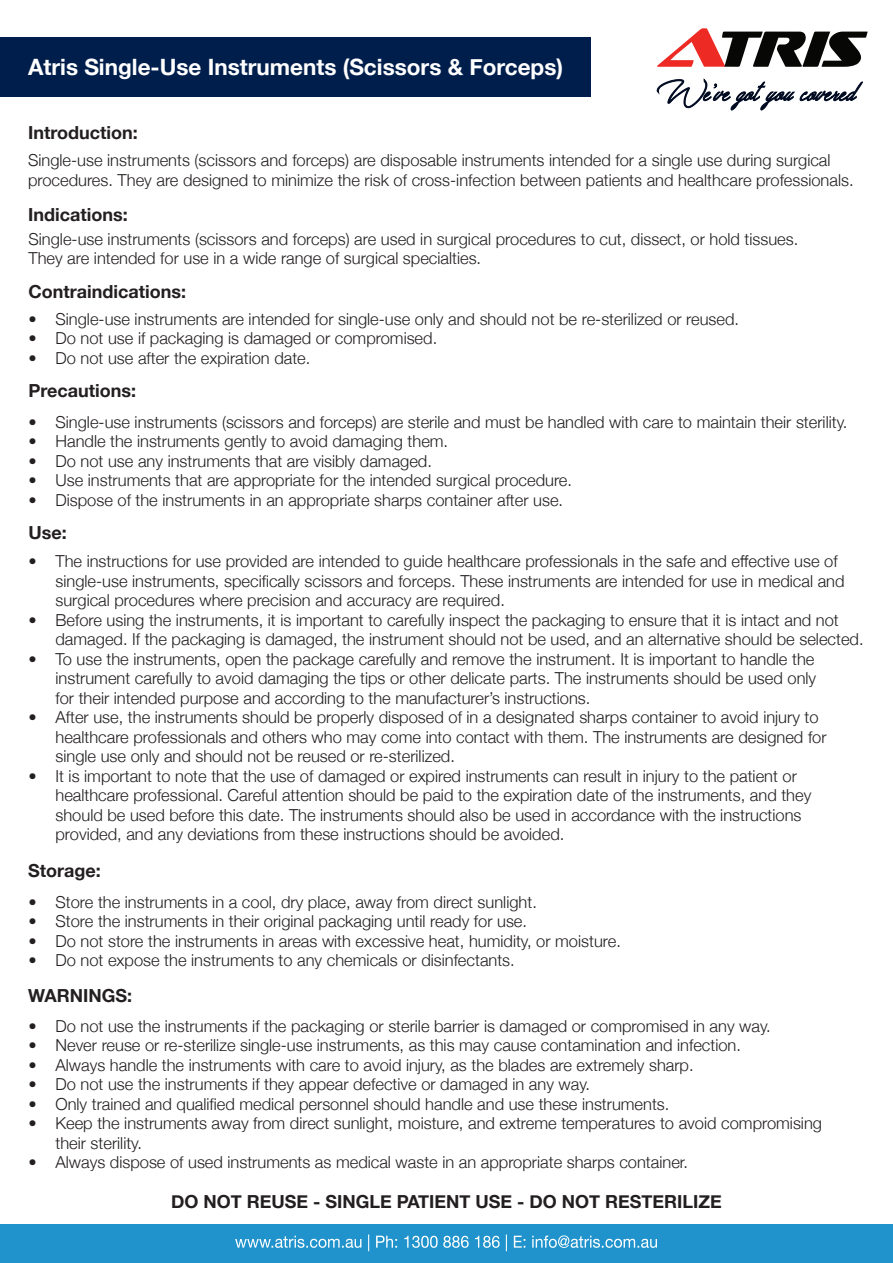
<style>
.page{position:relative;width:893px;height:1263px;background:#fff}
.page>*{position:absolute;margin:0;border:0;box-sizing:border-box;transform-origin:0 0}
.t1{font:700 22.5px "Helvetica Neue";color:#fff}
.t2{font:700 18px "Helvetica Neue";color:#231f20}
.t3{font:300 16.5px/19.5px "Helvetica Neue";color:#231f20}
</style>
<div class="page">
<div style="left:0;top:1225px;width:893px;height:38px;background:#2093cc"></div>
<svg style="left:235px;top:1234px;width:422px;height:17px"></svg>
<svg style="left:657px;top:79px;width:206px;height:31px"></svg>
<svg style="left:657px;top:28px;width:211px;height:39px"></svg>
<div style="left:0;top:37px;width:590px;height:59px;background:#001e4c"></div>
<p class="t1" style="left:28px;top:49px;width:536px">Atris Single-Use Instruments (Scissors &amp; Forceps)</p>
<p class="t2" style="left:28px;top:118px;width:111px">Introduction:</p>
<p class="t3" style="left:28px;top:149px;width:827px">Single-use instruments (scissors and forceps) are disposable instruments intended for a single use during surgical procedures. They are designed to minimize the risk of cross-infection between patients and healthcare professionals.</p>
<p class="t2" style="left:28px;top:200px;width:101px">Indications:</p>
<p class="t3" style="left:28px;top:228px;width:771px">Single-use instruments (scissors and forceps) are used in surgical procedures to cut, dissect, or hold tissues.<br>They are intended for use in a wide range of surgical specialties.</p>
<p class="t2" style="left:28px;top:278px;width:159px">Contraindications:</p>
<p class="t3" style="left:28px;top:308px;width:712px">• Single-use instruments are intended for single-use only and should not be re-sterilized or reused.</p>
<p class="t3" style="left:28px;top:327px;width:410px">• Do not use if packaging is damaged or compromised.</p>
<p class="t3" style="left:28px;top:347px;width:283px">• Do not use after the expiration date.</p>
<p class="t2" style="left:28px;top:376px;width:109px">Precautions:</p>
<p class="t3" style="left:28px;top:411px;width:820px">• Single-use instruments (scissors and forceps) are sterile and must be handled with care to maintain their sterility.</p>
<p class="t3" style="left:28px;top:430px;width:421px">• Handle the instruments gently to avoid damaging them.</p>
<p class="t3" style="left:28px;top:450px;width:405px">• Do not use any instruments that are visibly damaged.</p>
<p class="t3" style="left:28px;top:469px;width:545px">• Use instruments that are appropriate for the intended surgical procedure.</p>
<p class="t3" style="left:28px;top:489px;width:536px">• Dispose of the instruments in an appropriate sharps container after use.</p>
<p class="t2" style="left:28px;top:518px;width:40px">Use:</p>
<p class="t3" style="left:56px;top:550px;width:791px;text-indent:-27px">• The instructions for use provided are intended to guide healthcare professionals in the safe and effective use of single-use instruments, specifically scissors and forceps. These instruments are intended for use in medical and surgical procedures where precision and accuracy are required.</p>
<p class="t3" style="left:56px;top:609px;width:810px;text-indent:-27px">• Before using the instruments, it is important to carefully inspect the packaging to ensure that it is intact and not damaged. If the packaging is damaged, the instrument should not be used, and an alternative should be selected.</p>
<p class="t3" style="left:56px;top:648px;width:762px;text-align:justify;text-indent:-27px">• To use the instruments, open the package carefully and remove the instrument. It is important to handle the instrument carefully to avoid damaging the tips or other delicate parts. The instruments should be used only for their intended purpose and according to the manufacturer’s instructions.</p>
<p class="t3" style="left:56px;top:706px;width:773px;text-indent:-27px">• After use, the instruments should be properly disposed of in a designated sharps container to avoid injury to healthcare professionals and others who may come into contact with them. The instruments are designed for single use only and should not be reused or re-sterilized.</p>
<p class="t3" style="left:56px;top:765px;width:757px;text-indent:-27px">• It is important to note that the use of damaged or expired instruments can result in injury to the patient or healthcare professional. Careful attention should be paid to the expiration date of the instruments, and they should be used before this date. The instruments should also be used in accordance with the instructions provided, and any deviations from these instructions should be avoided.</p>
<p class="t2" style="left:28px;top:857px;width:74px">Storage:</p>
<p class="t3" style="left:28px;top:891px;width:510px">• Store the instruments in a cool, dry place, away from direct sunlight.</p>
<p class="t3" style="left:28px;top:910px;width:500px">• Store the instruments in their original packaging until ready for use.</p>
<p class="t3" style="left:28px;top:930px;width:594px">• Do not store the instruments in areas with excessive heat, humidity, or moisture.</p>
<p class="t3" style="left:28px;top:949px;width:488px">• Do not expose the instruments to any chemicals or disinfectants.</p>
<p class="t2" style="left:28px;top:981px;width:106px">WARNINGS:</p>
<p class="t3" style="left:28px;top:1015px;width:744px">• Do not use the instruments if the packaging or sterile barrier is damaged or compromised in any way.</p>
<p class="t3" style="left:28px;top:1034px;width:714px">• Never reuse or re-sterilize single-use instruments, as this may cause contamination and infection.</p>
<p class="t3" style="left:28px;top:1054px;width:667px">• Always handle the instruments with care to avoid injury, as the blades are extremely sharp.</p>
<p class="t3" style="left:28px;top:1073px;width:563px">• Do not use the instruments if they appear defective or damaged in any way.</p>
<p class="t3" style="left:28px;top:1093px;width:642px">• Only trained and qualified medical personnel should handle and use these instruments.</p>
<p class="t3" style="left:56px;top:1112px;width:768px;text-indent:-27px">• Keep the instruments away from direct sunlight, moisture, and extreme temperatures to avoid compromising their sterility.</p>
<p class="t3" style="left:28px;top:1151px;width:661px">• Always dispose of used instruments as medical waste in an appropriate sharps container.</p>
<p class="t2" style="left:171px;top:1187px;width:552px">DO NOT REUSE - SINGLE PATIENT USE - DO NOT RESTERILIZE</p>
</div>
